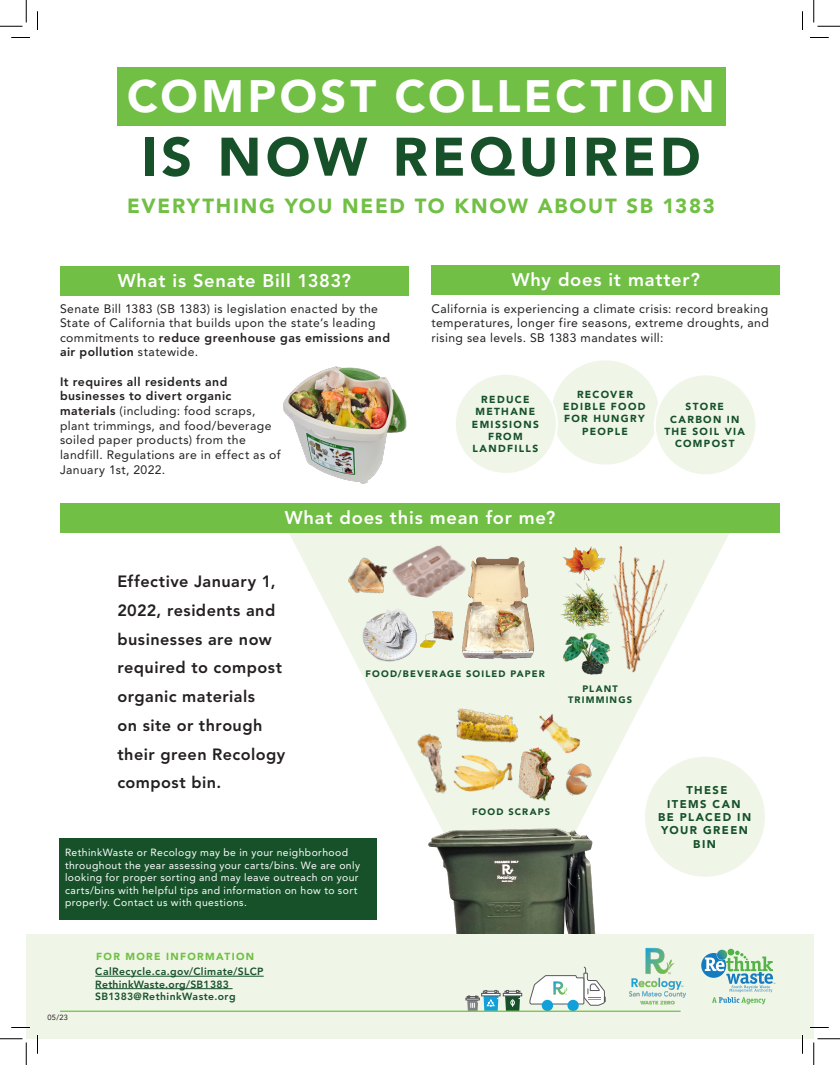
<style>
.page{position:relative;width:840px;height:1065px;background:#fff}
.page>*{position:absolute;margin:0;border:0;box-sizing:border-box;transform-origin:0 0}
.t1{font:900 53.75px "Avenir LT Std";letter-spacing:.08em;color:#16512a}
.t2{font:900 45px "Avenir LT Std";letter-spacing:.08em;color:#fff}
.t3{font:900 20.38px "Avenir LT Std";letter-spacing:.085em;color:#71bf44}
.t4{font:800 18.25px "Avenir LT Std";letter-spacing:.04em;color:#fff}
.Intro_Body_copy{font:800 16.25px/28.8px "Avenir LT Std";letter-spacing:.025em;color:#231f20}
.Intro_Body_copy-2{font:12.25px/14.6px "Avenir LT Std";letter-spacing:.035em;color:#231f20}
.t5{font:900 11.12px/13.4px "Avenir LT Std";letter-spacing:.13em;color:#16512a;text-align:center}
.Intro_Body{font:10.38px/12.5px "Avenir LT Std";letter-spacing:.04em;color:#fff}
.Intro_Body_copy-3{font:800 10.38px "Avenir LT Std";letter-spacing:.03em;color:#16512a}
.t6{font:900 10.25px "Avenir LT Std";letter-spacing:.135em;color:#71bf44}
.t7{font:900 10.12px/12.2px "Avenir LT Std";letter-spacing:.13em;color:#16512a;text-align:center}
.Item_Category{font:900 9.25px "Avenir LT Std";letter-spacing:.125em;color:#16512a}
.Intro_Body-2{font:7.5px "Avenir LT Std";color:#231f20}
.s1{font-weight:800}
</style>
<div class="page">
<div style="left:551px;top:359px;width:109px;height:107px;background:#eff6e8;border-radius:50%"></div>
<div style="left:60px;top:838px;width:317px;height:81px;background:#16512a"></div>
<svg style="left:279px;top:533px;width:460px;height:402px"></svg>
<div style="left:60px;top:266px;width:349px;height:30px;background:#71bf44"></div>
<div style="left:60px;top:503px;width:720px;height:30px;background:#71bf44"></div>
<div style="left:432px;top:265px;width:348px;height:30px;background:#71bf44"></div>
<div style="left:117px;top:68px;width:609px;height:58px;background:#71bf44"></div>
<img style="left:283px;top:366px;width:124px;height:118px">
<img style="left:339px;top:549px;width:48px;height:54px">
<img style="left:421px;top:612px;width:33px;height:35px">
<img style="left:422px;top:828px;width:190px;height:107px">
<img style="left:447px;top:763px;width:74px;height:42px">
<img style="left:559px;top:759px;width:36px;height:41px">
<img style="left:533px;top:706px;width:52px;height:52px">
<img style="left:515px;top:744px;width:41px;height:57px">
<img style="left:447px;top:697px;width:79px;height:66px">
<img style="left:414px;top:732px;width:38px;height:65px">
<img style="left:586px;top:544px;width:95px;height:135px">
<img style="left:561px;top:583px;width:51px;height:47px">
<img style="left:563px;top:547px;width:42px;height:33px">
<img style="left:563px;top:629px;width:49px;height:46px">
<img style="left:462px;top:557px;width:73px;height:102px">
<img style="left:362px;top:609px;width:56px;height:52px">
<img style="left:387px;top:539px;width:82px;height:64px">
<div style="left:645px;top:757px;width:120px;height:120px;background:#eff6e8;border-radius:50%"></div>
<div style="left:455px;top:374px;width:102px;height:100px;background:#eff6e8;border-radius:50%"></div>
<div style="left:454px;top:373px;width:104px;height:102px;border:2px solid #fff;border-radius:50%"></div>
<div style="left:655px;top:374px;width:101px;height:101px;background:#eff6e8;border-radius:50%"></div>
<div style="left:654px;top:373px;width:103px;height:103px;border:2px solid #fff;border-radius:50%"></div>
<div style="left:26px;top:935px;width:788px;height:104px;background:#eff6e8"></div>
<hr style="left:95px;top:976px;width:169px;height:1px;background:#16512a">
<hr style="left:95px;top:988px;width:138px;height:1px;background:#16512a">
<div style="left:567px;top:1000px;width:12px;height:11px;background:#12a0db;border-radius:50%"></div>
<div style="left:542px;top:1000px;width:11px;height:11px;background:#12a0db;border-radius:50%"></div>
<svg style="left:529px;top:966px;width:77px;height:40px"></svg>
<div style="left:481px;top:993px;width:20px;height:3px;background:#fff;border:1px solid #57585a"></div>
<svg style="left:465px;top:990px;width:34px;height:21px"></svg>
<div style="left:503px;top:993px;width:19px;height:3px;background:#fff;border:1px solid #57585a"></div>
<svg style="left:505px;top:990px;width:15px;height:21px"></svg>
<hr style="left:60px;top:1011px;width:621px;height:1px;background:#71bf44">
<svg style="left:701px;top:949px;width:74px;height:55px"></svg>
<img style="left:629px;top:948px;width:56px;height:56px">
<svg style="left:11px;top:37px;width:19px;height:1px"></svg>
<svg style="left:810px;top:37px;width:19px;height:1px"></svg>
<svg style="left:11px;top:1027px;width:19px;height:1px"></svg>
<svg style="left:810px;top:1027px;width:19px;height:1px"></svg>
<svg style="left:37px;top:11px;width:1px;height:19px"></svg>
<svg style="left:37px;top:1035px;width:1px;height:19px"></svg>
<svg style="left:802px;top:11px;width:1px;height:19px"></svg>
<svg style="left:802px;top:1035px;width:1px;height:19px"></svg>
<svg style="left:0;top:0;width:27px;height:27px"></svg>
<svg style="left:0;top:1039px;width:27px;height:26px"></svg>
<svg style="left:814px;top:0;width:26px;height:27px"></svg>
<svg style="left:814px;top:1039px;width:26px;height:26px"></svg>
<p class="t2" style="left:127px;top:69px;width:589px">COMPOST COLLECTION</p>
<p class="t1" style="left:141px;top:124px;width:561px">IS NOW REQUIRED</p>
<p class="t3" style="left:127px;top:194px;width:589px">EVERYTHING YOU NEED TO KNOW ABOUT SB 1383</p>
<p class="t4" style="left:118px;top:270px;width:235px">What is Senate Bill 1383?</p>
<p class="Intro_Body_copy-2" style="left:60px;top:301px;width:332px">Senate Bill 1383 (SB 1383) is legislation enacted by the State of California that builds upon the state’s leading commitments to <span class="s1">reduce greenhouse gas emissions and air pollution</span> statewide.</p>
<p class="Intro_Body_copy-2" style="left:60px;top:374px;width:222px"><span class="s1">It requires all residents and businesses to divert organic materials</span> (including: food scraps, plant trimmings, and food/beverage soiled paper products) from the landfill. Regulations are in effect as of<br>January 1st, 2022.</p>
<p class="t4" style="left:512px;top:269px;width:190px">Why does it matter?</p>
<p class="Intro_Body_copy-2" style="left:431px;top:301px;width:339px;text-align:justify">California is experiencing a climate crisis: record breaking temperatures, longer fire seasons, extreme droughts, and rising sea levels. SB 1383 mandates will:</p>
<p class="t7" style="left:563px;top:388px;width:84px">RECOVER<br>EDIBLE FOOD<br>FOR HUNGRY<br>PEOPLE</p>
<p class="t7" style="left:472px;top:394px;width:68px">REDUCE<br>METHANE<br>EMISSIONS<br>FROM<br>LANDFILLS</p>
<p class="t7" style="left:664px;top:401px;width:82px">STORE<br>CARBON IN<br>THE SOIL VIA<br>COMPOST</p>
<p class="t4" style="left:285px;top:507px;width:272px">What does this mean for me?</p>
<p class="Intro_Body_copy" style="left:117px;top:567px;width:169px">Effective January 1,<br>2022, residents and businesses are now required to compost organic materials<br>on site or through their green Recology compost bin.</p>
<p class="Item_Category" style="left:366px;top:669px;width:181px">FOOD/BEVERAGE SOILED PAPER</p>
<p class="Item_Category" style="left:472px;top:806px;width:80px">FOOD SCRAPS</p>
<p class="Intro_Body" style="left:65px;top:846px;width:297px">RethinkWaste or Recology may be in your neighborhood throughout the year assessing your carts/bins. We are only looking for proper sorting and may leave outreach on your carts/bins with helpful tips and information on how to sort properly. Contact us with questions.</p>
<p class="t6" style="left:96px;top:950px;width:160px">FOR MORE INFORMATION</p>
<p class="Intro_Body-2" style="left:47px;top:1013px;width:22px">05/23</p>
<p class="Intro_Body_copy-3" style="left:95px;top:965px;width:170px">CalRecycle.ca.gov/Climate/SLCP</p>
<p class="Intro_Body_copy-3" style="left:95px;top:978px;width:135px">RethinkWaste.org/SB1383</p>
<p class="Intro_Body_copy-3" style="left:95px;top:990px;width:142px">SB1383@RethinkWaste.org</p>
<p class="Item_Category" style="left:582px;top:683px;width:37px">PLANT</p>
<p class="Item_Category" style="left:568px;top:694px;width:65px">TRIMMINGS</p>
<p class="t5" style="left:658px;top:784px;width:95px">THESE<br>ITEMS CAN<br>BE PLACED IN<br>YOUR GREEN<br>BIN</p>
</div>
